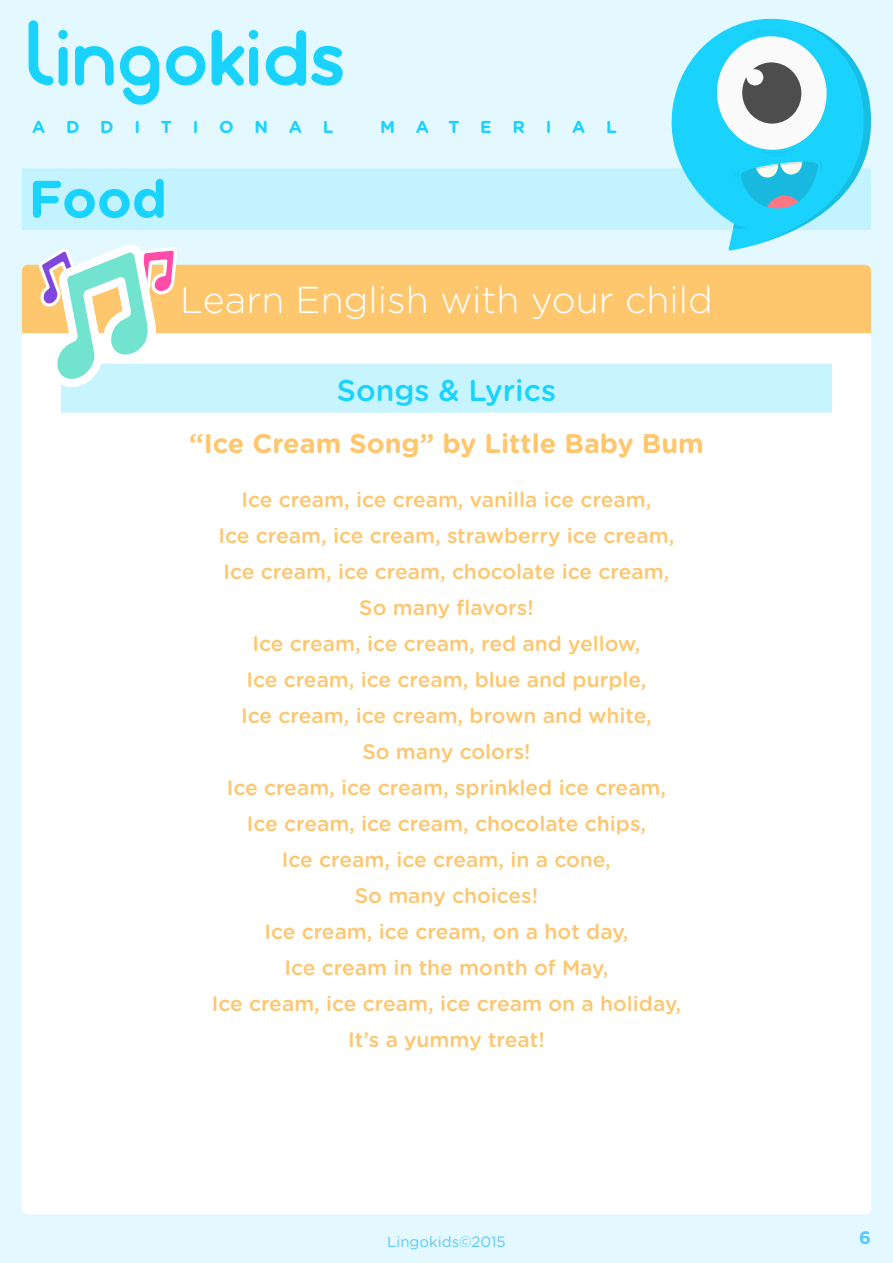
<style>
.page{position:relative;width:893px;height:1263px;background:#ddf8ff}
.page>*{position:absolute;margin:0;border:0;box-sizing:border-box;transform-origin:0 0}
.t1{font:700 52.5px "Gotham Rounded";color:#1ad3fd}
.t2{font:300 37.5px "Gotham Rounded";color:#fff}
.t3{font:500 30px "Gotham Rounded";color:#1ad3fd}
.t4{font:700 27px "Gotham Rounded";color:#fec66d}
.t5{font:500 21px/36px "Gotham Rounded";color:#fec66d;text-align:center}
.t6{font:700 18px "Gotham Rounded";color:#5ac9fa}
.t7{font:700 17.25px "Gotham Rounded";letter-spacing:1.2em;color:#1ad3fd}
.t8{font:15px "Gotham Rounded";color:#5ac9fa}
</style>
<div class="page">
<div style="left:22px;top:330px;width:849px;height:884px;background:#fff;border-radius:6px"></div>
<div style="left:22px;top:265px;width:849px;height:68px;background:#fec66d"></div>
<div style="left:61px;top:364px;width:771px;height:49px;background:#c7f4fe"></div>
<svg style="left:34px;top:244px;width:147px;height:143px"></svg>
<svg style="left:166px;top:46px;width:39px;height:40px"></svg>
<div style="left:58px;top:30px;width:10px;height:9px;background:#1ad3fd;border-radius:50%"></div>
<div style="left:59px;top:47px;width:9px;height:39px;background:#1ad3fd;border-radius:4px"></div>
<div style="left:249px;top:30px;width:9px;height:9px;background:#1ad3fd;border-radius:50%"></div>
<svg style="left:212px;top:30px;width:33px;height:56px"></svg>
<div style="left:249px;top:47px;width:9px;height:39px;background:#1ad3fd;border-radius:4px"></div>
<svg style="left:29px;top:20px;width:25px;height:65px"></svg>
<svg style="left:120px;top:46px;width:39px;height:59px"></svg>
<svg style="left:75px;top:46px;width:39px;height:40px"></svg>
<svg style="left:266px;top:30px;width:77px;height:56px"></svg>
<div style="left:22px;top:168px;width:849px;height:62px;background:#c2f3fe"></div>
<svg style="left:671px;top:18px;width:125px;height:233px"></svg>
<svg style="left:715px;top:22px;width:156px;height:225px"></svg>
<p class="t7" style="left:32px;top:114px;width:303px">ADDITIONAL</p>
<p class="t7" style="left:380px;top:114px;width:238px">MATERIAL</p>
<h1 class="t1" style="left:28px;top:160px;width:140px">Food</h1>
<h2 class="t2" style="left:180px;top:275px;width:534px">Learn English with your child</h2>
<h3 class="t3" style="left:337px;top:369px;width:221px">Songs &amp; Lyrics</h3>
<p class="t4" style="left:189px;top:424px;width:516px">“Ice Cream Song” by Little Baby Bum</p>
<p class="t5" style="left:212px;top:481px;width:471px">Ice cream, ice cream, vanilla ice cream,<br>Ice cream, ice cream, strawberry ice cream,<br>Ice cream, ice cream, chocolate ice cream,<br>So many flavors!<br>Ice cream, ice cream, red and yellow,<br>Ice cream, ice cream, blue and purple,<br>Ice cream, ice cream, brown and white,<br>So many colors!<br>Ice cream, ice cream, sprinkled ice cream,<br>Ice cream, ice cream, chocolate chips,<br>Ice cream, ice cream, in a cone,<br>So many choices!<br>Ice cream, ice cream, on a hot day,<br>Ice cream in the month of May,<br>Ice cream, ice cream, ice cream on a holiday,<br>It’s a yummy treat!</p>
<p class="t8" style="left:387px;top:1231px;width:120px">Lingokids©2015</p>
<p class="t6" style="left:859px;top:1225px;width:13px">6</p>
</div>
